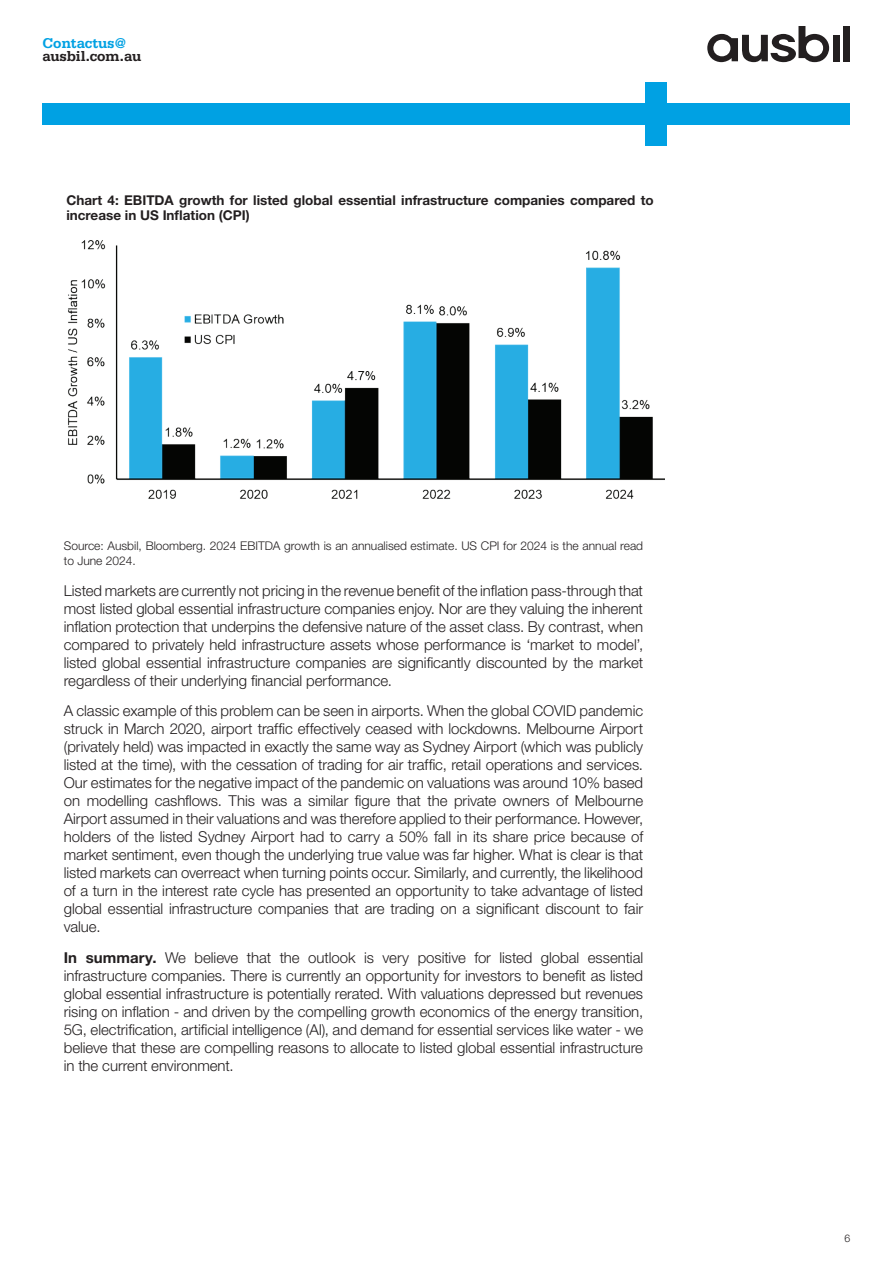
<style>
.page{position:relative;width:893px;height:1263px;background:#fff}
.page>*{position:absolute;margin:0;border:0;box-sizing:border-box;transform-origin:0 0}
.t1{font:300 15px/18px "Helvetica Neue LT Std";letter-spacing:-.005em;color:#231f20;text-align:justify}
.t2{font:700 15px "Serifa Std";letter-spacing:-.01em;color:#231f20}
.t3{font:700 15px "Serifa Std";letter-spacing:-.005em;color:#00a1e3}
.t4{font:700 13.5px/15px "Helvetica Neue LT Std";color:#231f20}
.t5{font:300 12px/15px "Helvetica Neue LT Std";color:#231f20}
.t6{font:300 10.5px "Helvetica Neue LT Std";color:#231f20}
.s1{font-weight:700}
</style>
<div class="page">
<svg style="left:707px;top:26px;width:122px;height:36px"></svg>
<div style="left:832px;top:35px;width:7px;height:26px;background:#231f20"></div>
<div style="left:843px;top:26px;width:7px;height:35px;background:#231f20"></div>
<div style="left:43px;top:104px;width:807px;height:21px;background:#00a1e3"></div>
<div style="left:646px;top:83px;width:21px;height:63px;background:#00a1e3"></div>
<img style="left:68px;top:240px;width:596px;height:259px">
<p class="t3" style="left:43px;top:34px;width:85px">Contactus@</p>
<p class="t2" style="left:43px;top:48px;width:100px">ausbil.com.au</p>
<p class="t4" style="left:66px;top:193px;width:589px">Chart 4: EBITDA growth for listed global essential infrastructure companies compared to increase in US Inflation (CPI)</p>
<p class="t5" style="left:64px;top:538px;width:581px">Source: Ausbil, Bloomberg. 2024 EBITDA growth is an annualised estimate. US CPI for 2024 is the annual read to June 2024.</p>
<p class="t1" style="left:64px;top:581px;width:581px">Listed markets are currently not pricing in the revenue benefit of the inflation pass-through that most listed global essential infrastructure companies enjoy. Nor are they valuing the inherent inflation protection that underpins the defensive nature of the asset class. By contrast, when compared to privately held infrastructure assets whose performance is ‘market to model’, listed global essential infrastructure companies are significantly discounted by the market regardless of their underlying financial performance.</p>
<p class="t1" style="left:64px;top:702px;width:581px">A classic example of this problem can be seen in airports. When the global COVID pandemic struck in March 2020, airport traffic effectively ceased with lockdowns. Melbourne Airport (privately held) was impacted in exactly the same way as Sydney Airport (which was publicly listed at the time), with the cessation of trading for air traffic, retail operations and services.<br>Our estimates for the negative impact of the pandemic on valuations was around 10% based on modelling cashflows. This was a similar figure that the private owners of Melbourne Airport assumed in their valuations and was therefore applied to their performance. However, holders of the listed Sydney Airport had to carry a 50% fall in its share price because of market sentiment, even though the underlying true value was far higher. What is clear is that listed markets can overreact when turning points occur. Similarly, and currently, the likelihood of a turn in the interest rate cycle has presented an opportunity to take advantage of listed global essential infrastructure companies that are trading on a significant discount to fair value.</p>
<p class="t1" style="left:64px;top:948px;width:581px"><span class="s1">In summary.</span> We believe that the outlook is very positive for listed global essential infrastructure companies. There is currently an opportunity for investors to benefit as listed global essential infrastructure is potentially rerated. With valuations depressed but revenues rising on inflation - and driven by the compelling growth economics of the energy transition, 5G, electrification, artificial intelligence (AI), and demand for essential services like water - we believe that these are compelling reasons to allocate to listed global essential infrastructure in the current environment.</p>
<p class="t6" style="left:845px;top:1231px;width:7px">6</p>
</div>
